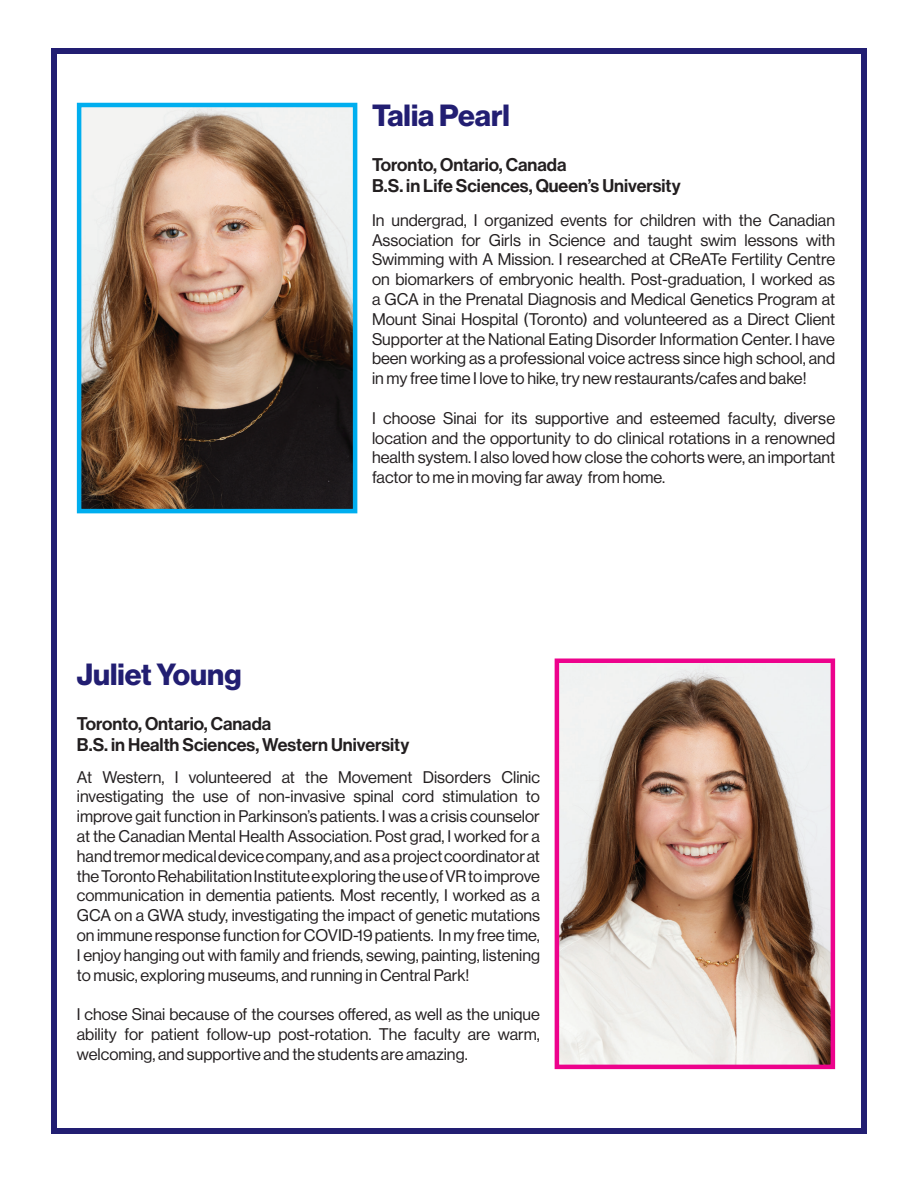
<style>
.page{position:relative;width:918px;height:1188px;background:#fff}
.page>*{position:absolute;margin:0;border:0;box-sizing:border-box;transform-origin:0 0}
.t1{font:30px "N Haas Grotesk DS Pro 75 Bd";color:#221e72}
.t2{font:18px/21.6px "N Haas Grotesk DS Pro 65 Md";color:#231f20}
.t3{font:16.5px/19.8px "N Haas Grotesk DS Pro 55 Rg";color:#231f20;text-align:justify}
</style>
<div class="page">
<img style="left:82px;top:108px;width:270px;height:400px">
<div style="left:77px;top:103px;width:280px;height:410px;border:4px solid #00aeef"></div>
<img style="left:560px;top:663px;width:270px;height:401px">
<div style="left:555px;top:658px;width:280px;height:411px;border:4px solid #ed028c"></div>
<div style="left:51px;top:48px;width:816px;height:1086px;border:6px solid #221e72"></div>
<h1 class="t1" style="left:372px;top:98px;width:139px">Talia Pearl</h1>
<p class="t2" style="left:372px;top:154px;width:310px">Toronto, Ontario, Canada<br>B.S. in Life Sciences, Queen’s University</p>
<p class="t3" style="left:372px;top:210px;width:465px">In undergrad, I organized events for children with the Canadian Association for Girls in Science and taught swim lessons with Swimming with A Mission. I researched at CReATe Fertility Centre on biomarkers of embryonic health. Post-graduation, I worked as a GCA in the Prenatal Diagnosis and Medical Genetics Program at Mount Sinai Hospital (Toronto) and volunteered as a Direct Client Supporter at the National Eating Disorder Information Center. I have been working as a professional voice actress since high school, and in my free time I love to hike, try new restaurants/cafes and bake!</p>
<p class="t3" style="left:372px;top:408px;width:465px">I choose Sinai for its supportive and esteemed faculty, diverse location and the opportunity to do clinical rotations in a renowned health system. I also loved how close the cohorts were, an important factor to me in moving far away from home.</p>
<h1 class="t1" style="left:77px;top:657px;width:166px">Juliet Young</h1>
<p class="t2" style="left:77px;top:713px;width:334px">Toronto, Ontario, Canada<br>B.S. in Health Sciences, Western University</p>
<p class="t3" style="left:77px;top:767px;width:465px">At Western, I volunteered at the Movement Disorders Clinic investigating the use of non-invasive spinal cord stimulation to improve gait function in Parkinson’s patients. I was a crisis counselor at the Canadian Mental Health Association. Post grad, I worked for a hand tremor medical device company, and as a project coordinator at the Toronto Rehabilitation Institute exploring the use of VR to improve communication in dementia patients. Most recently, I worked as a GCA on a GWA study, investigating the impact of genetic mutations on immune response function for COVID-19 patients. In my free time, I enjoy hanging out with family and friends, sewing, painting, listening to music, exploring museums, and running in Central Park!</p>
<p class="t3" style="left:77px;top:1005px;width:465px">I chose Sinai because of the courses offered, as well as the unique ability for patient follow-up post-rotation. The faculty are warm, welcoming, and supportive and the students are amazing.</p>
</div>
